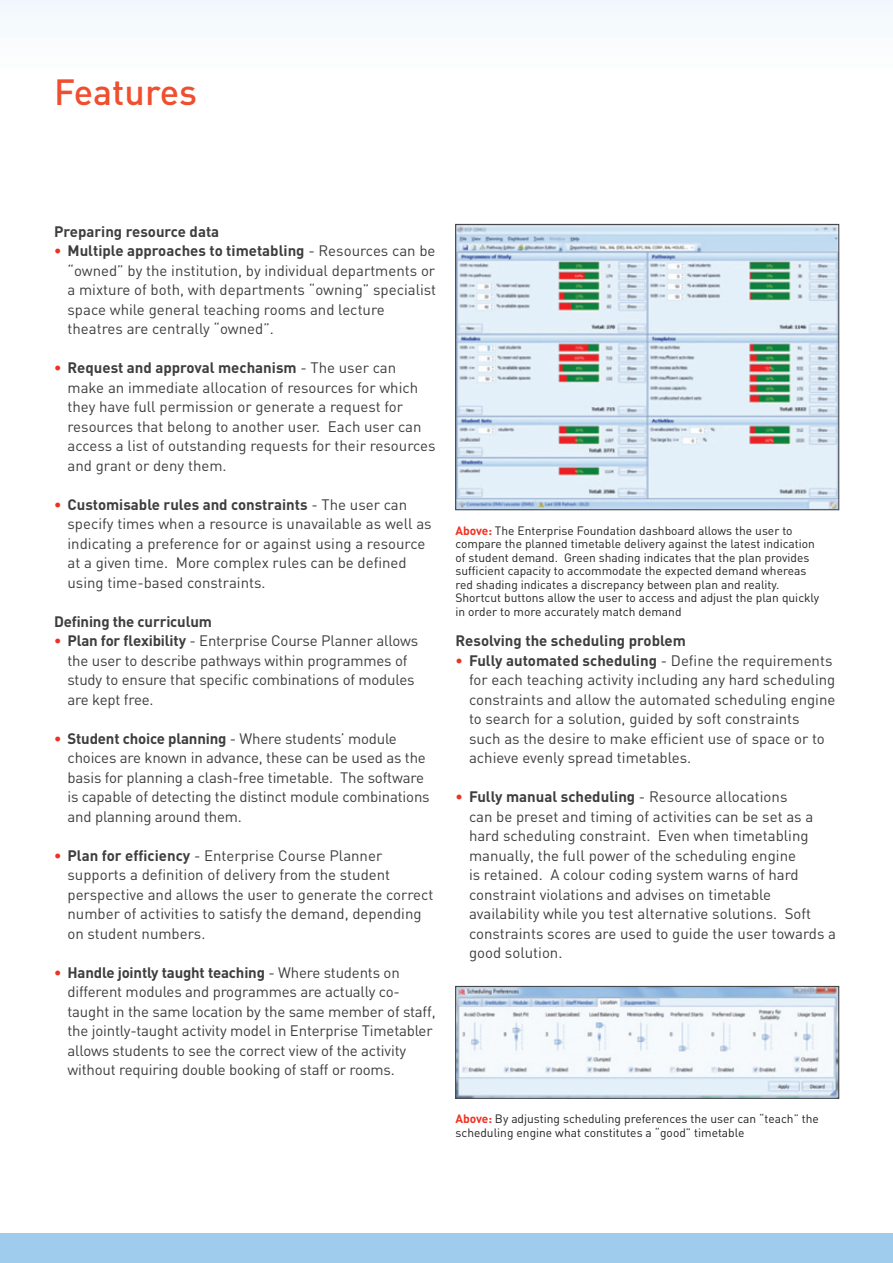
<style>
.page{position:relative;width:893px;height:1263px;background:#fff}
.page>*{position:absolute;margin:0;border:0;box-sizing:border-box;transform-origin:0 0}
.t1{font:500 36px "DIN";color:#ef4e2f}
.t2{font:15px/19.5px "DIN";color:#3e3e3f}
.t3{font:700 15px "DIN";color:#3e3e3f}
.t4{font:12px/13.5px "DIN";color:#231f20}
.s1{font-weight:700;color:#ef3122}
.s2{font-weight:700}
</style>
<div class="page">
<div style="left:0;top:1233px;width:893px;height:30px;background:#9fcbec"></div>
<img style="left:457px;top:226px;width:380px;height:282px">
<div style="left:455px;top:224px;width:384px;height:286px;border:1px solid #3e3e3f"></div>
<img style="left:457px;top:988px;width:380px;height:108px">
<div style="left:455px;top:986px;width:384px;height:112px;border:1px solid #3e3e3f"></div>
<h1 class="t1" style="left:54px;top:69px;width:145px">Features</h1>
<p class="t3" style="left:54px;top:221px;width:167px">Preparing resource data</p>
<p class="t2" style="left:67px;top:241px;width:370px;text-indent:-14px"><span class="s1">•</span> <span class="s2">Multiple approaches to timetabling</span> - Resources can be “owned” by the institution, by individual departments or a mixture of both, with departments “owning” specialist space while general teaching rooms and lecture theatres are centrally “owned”.</p>
<p class="t2" style="left:67px;top:358px;width:370px;text-indent:-14px"><span class="s1">•</span> <span class="s2">Request and approval mechanism</span> - The user can make an immediate allocation of resources for which they have full permission or generate a request for resources that belong to another user. Each user can access a list of outstanding requests for their resources and grant or deny them.</p>
<p class="t2" style="left:67px;top:494px;width:366px;text-indent:-14px"><span class="s1">•</span> <span class="s2">Customisable rules and constraints</span> - The user can specify times when a resource is unavailable as well as indicating a preference for or against using a resource at a given time. More complex rules can be defined using time-based constraints.</p>
<p class="t3" style="left:54px;top:611px;width:159px">Defining the curriculum</p>
<p class="t2" style="left:67px;top:631px;width:352px;text-indent:-14px"><span class="s1">•</span> <span class="s2">Plan for flexibility</span> - Enterprise Course Planner allows the user to describe pathways within programmes of study to ensure that specific combinations of modules are kept free.</p>
<p class="t2" style="left:67px;top:728px;width:364px;text-indent:-14px"><span class="s1">•</span> <span class="s2">Student choice planning</span> - Where students’ module choices are known in advance, these can be used as the basis for planning a clash-free timetable. The software is capable of detecting the distinct module combinations and planning around them.</p>
<p class="t2" style="left:67px;top:845px;width:368px;text-indent:-14px"><span class="s1">•</span> <span class="s2">Plan for efficiency</span> - Enterprise Course Planner supports a definition of delivery from the student perspective and allows the user to generate the correct number of activities to satisfy the demand, depending on student numbers.</p>
<p class="t2" style="left:67px;top:962px;width:370px;text-indent:-14px"><span class="s1">•</span> <span class="s2">Handle jointly taught teaching</span> - Where students on different modules and programmes are actually co&shy;taught in the same location by the same member of staff, the jointly-taught activity model in Enterprise Timetabler allows students to see the correct view of the activity without requiring double booking of staff or rooms.</p>
<p class="t4" style="left:455px;top:523px;width:365px"><span class="s1">Above:</span> The Enterprise Foundation dashboard allows the user to compare the planned timetable delivery against the latest indication of student demand. Green shading indicates that the plan provides sufficient capacity to accommodate the expected demand whereas red shading indicates a discrepancy between plan and reality.<br>Shortcut buttons allow the user to access and adjust the plan quickly in order to more accurately match demand</p>
<p class="t3" style="left:455px;top:631px;width:232px">Resolving the scheduling problem</p>
<p class="t2" style="left:469px;top:650px;width:368px;text-indent:-14px"><span class="s1">•</span> <span class="s2">Fully automated scheduling</span> - Define the requirements for each teaching activity including any hard scheduling constraints and allow the automated scheduling engine to search for a solution, guided by soft constraints<br>such as the desire to make efficient use of space or to achieve evenly spread timetables.</p>
<p class="t2" style="left:469px;top:787px;width:369px;text-indent:-14px"><span class="s1">•</span> <span class="s2">Fully manual scheduling</span> - Resource allocations<br>can be preset and timing of activities can be set as a hard scheduling constraint. Even when timetabling manually, the full power of the scheduling engine<br>is retained. A colour coding system warns of hard constraint violations and advises on timetable availability while you test alternative solutions. Soft constraints scores are used to guide the user towards a good solution.</p>
<p class="t4" style="left:455px;top:1112px;width:365px"><span class="s1">Above:</span> By adjusting scheduling preferences the user can “teach” the scheduling engine what constitutes a “good” timetable</p>
</div>
